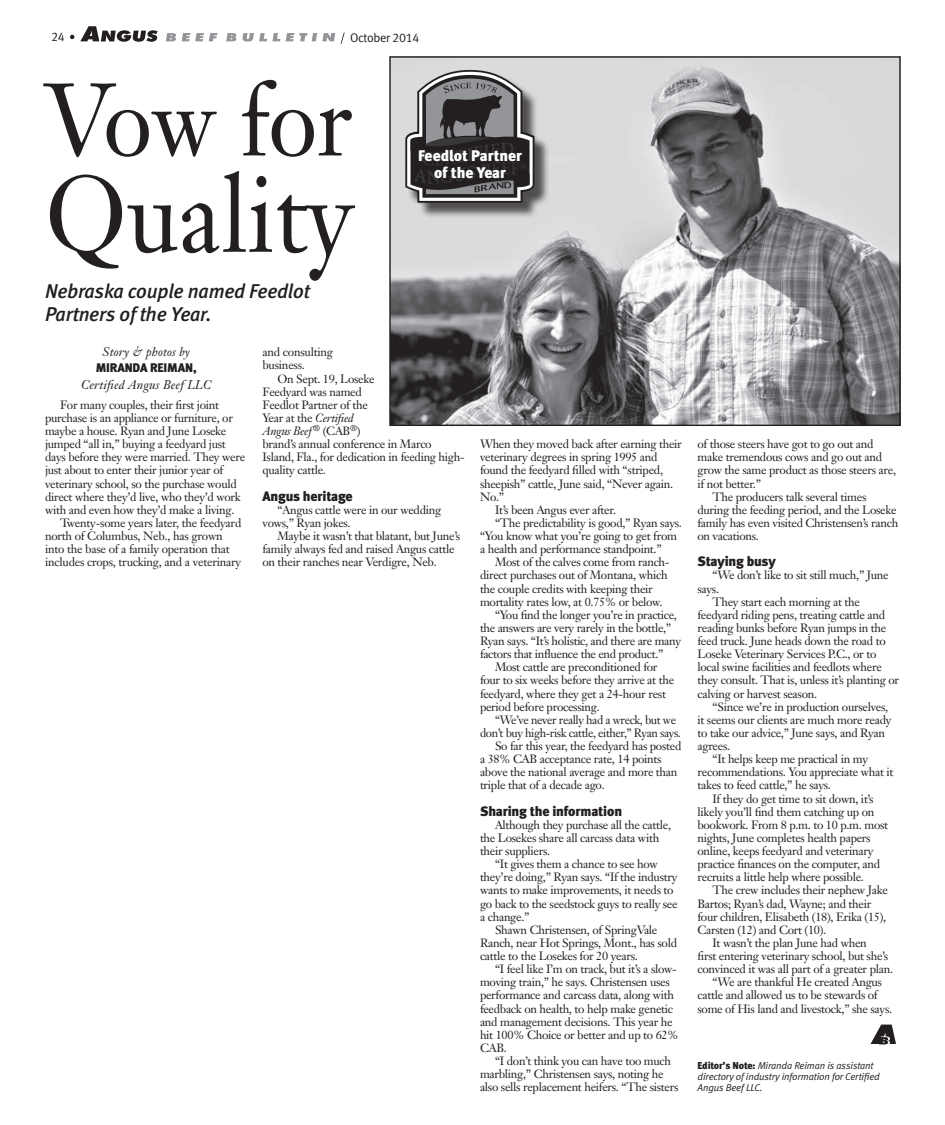
<style>
.page{position:relative;width:945px;height:1125px;background:#fff}
.page>*{position:absolute;margin:0;border:0;box-sizing:border-box;transform-origin:0 0}
.headline{font:106.88px "Janson Text";color:#231f20;scale:.9 1}
.headline-2{font:101px "Janson Text";color:#231f20;scale:.9 1}
.deck{font:italic 20px/22.5px "Meta Medium LF";letter-spacing:-.01em;color:#231f20}
.reverse_pull_quote{font:15.38px/17.1px "Meta Black LF";color:#fff;text-align:center}
.subhead{font:13.75px "Meta Black LF";letter-spacing:-.01em;color:#231f20}
.byline{font:italic 12.5px/16.2px "Janson Text";letter-spacing:.01em;color:#231f20;text-align:center}
.t1{font:12.5px "Meta Normal LF";letter-spacing:-.025em;color:#231f20}
.body_text{font:11.88px/13.1px "Janson Text";letter-spacing:-.025em;color:#231f20}
.editor_s_note{font:italic 10px/11.2px "Meta Normal LF";letter-spacing:-.01em;color:#231f20}
.s1{font-family:"Meta Black LF";font-style:normal}
.s2{font-style:italic}
</style>
<div class="page">
<svg style="left:80px;top:26px;width:78px;height:16px"></svg>
<svg style="left:166px;top:33px;width:10px;height:8px"></svg>
<svg style="left:182px;top:33px;width:35px;height:8px"></svg>
<svg style="left:226px;top:33px;width:10px;height:8px"></svg>
<svg style="left:243px;top:33px;width:37px;height:9px"></svg>
<svg style="left:286px;top:33px;width:49px;height:8px"></svg>
<svg style="left:70px;top:35px;width:4px;height:4px"></svg>
<svg style="left:341px;top:32px;width:4px;height:12px"></svg>
<svg style="left:871px;top:1025px;width:25px;height:19px"></svg>
<img style="left:391px;top:58px;width:508px;height:366px">
<div style="left:407px;top:72px;width:143px;height:146px;background:#231f20;opacity:.75"></div>
<svg style="left:405px;top:70px;width:130px;height:133px;background:#7c7b7d"></svg>
<div style="left:416px;top:147px;width:116px;height:42px;background:#231f20;opacity:.75"></div>
<p class="t1" style="left:51px;top:30px;width:15px">24</p>
<p class="t1" style="left:350px;top:31px;width:71px">October 2014</p>
<p class="headline-2" style="left:45px;top:56px;width:343px">Vow for</p>
<p class="headline" style="left:45px;top:147px;width:344px">Quality</p>
<p class="reverse_pull_quote" style="left:418px;top:147px;width:105px">Feedlot Partner of the Year</p>
<p class="deck" style="left:45px;top:280px;width:266px">Nebraska couple named Feedlot<br>Partners of the Year.</p>
<p class="byline" style="left:81px;top:344px;width:132px">Story &amp; photos by<br><span class="s1">MIRANDA REIMAN,<br></span>Certified Angus Beef LLC</p>
<p class="body_text" style="left:263px;top:345px;width:72px">and consulting business.</p>
<p class="body_text" style="left:263px;top:372px;width:204px;text-indent:15px">On Sept. 19, Loseke<br>Feedyard was named<br>Feedlot Partner of the<br>Year at the <span class="s2">Certified<br>Angus Beef</span> <sup>®</sup> (CAB<sup>®</sup>)<br>brand’s annual conference in Marco<br>Island, Fla., for dedication in feeding high&shy;quality cattle.</p>
<p class="subhead" style="left:263px;top:488px;width:92px">Angus heritage</p>
<p class="body_text" style="left:263px;top:503px;width:180px;text-indent:15px">“Angus cattle were in our wedding vows,” Ryan jokes.</p>
<p class="body_text" style="left:263px;top:529px;width:199px;text-indent:15px">Maybe it wasn’t that blatant, but June’s family always fed and raised Angus cattle on their ranches near Verdigre, Neb.</p>
<p class="body_text" style="left:45px;top:398px;width:202px;text-indent:15px">For many couples, their first joint purchase is an appliance or furniture, or maybe a house. Ryan and June Loseke jumped “all in,” buying a feedyard just days before they were married. They were just about to enter their junior year of veterinary school, so the purchase would direct where they’d live, who they’d work with and even how they’d make a living.</p>
<p class="body_text" style="left:45px;top:516px;width:198px;text-indent:15px">Twenty-some years later, the feedyard north of Columbus, Neb., has grown into the base of a family operation that includes crops, trucking, and a veterinary</p>
<p class="body_text" style="left:480px;top:437px;width:203px">When they moved back after earning their veterinary degrees in spring 1995 and found the feedyard filled with “striped, sheepish” cattle, June said, “Never again.<br>No.”</p>
<p class="body_text" style="left:495px;top:503px;width:123px">It’s been Angus ever after.</p>
<p class="body_text" style="left:480px;top:516px;width:203px;text-indent:15px">“The predictability is good,” Ryan says. “You know what you’re going to get from a health and performance standpoint.”</p>
<p class="body_text" style="left:480px;top:555px;width:191px;text-indent:15px">Most of the calves come from ranch&shy;direct purchases out of Montana, which the couple credits with keeping their mortality rates low, at 0.75% or below.</p>
<p class="body_text" style="left:480px;top:608px;width:203px;text-indent:15px">“You find the longer you’re in practice, the answers are very rarely in the bottle,” Ryan says. “It’s holistic, and there are many factors that influence the end product.”</p>
<p class="body_text" style="left:480px;top:660px;width:196px;text-indent:15px">Most cattle are preconditioned for four to six weeks before they arrive at the feedyard, where they get a 24-hour rest period before processing.</p>
<p class="body_text" style="left:480px;top:713px;width:202px;text-indent:15px">“We’ve never really had a wreck, but we don’t buy high-risk cattle, either,” Ryan says.</p>
<p class="body_text" style="left:480px;top:739px;width:203px;text-indent:15px">So far this year, the feedyard has posted a 38% CAB acceptance rate, 14 points above the national average and more than triple that of a decade ago.</p>
<p class="subhead" style="left:480px;top:803px;width:144px">Sharing the information</p>
<p class="body_text" style="left:480px;top:818px;width:193px;text-indent:15px">Although they purchase all the cattle, the Losekes share all carcass data with their suppliers.</p>
<p class="body_text" style="left:480px;top:857px;width:199px;text-indent:15px">“It gives them a chance to see how they’re doing,” Ryan says. “If the industry wants to make improvements, it needs to go back to the seedstock guys to really see a change.”</p>
<p class="body_text" style="left:480px;top:923px;width:199px;text-indent:15px">Shawn Christensen, of SpringVale<br>Ranch, near Hot Springs, Mont., has sold cattle to the Losekes for 20 years.</p>
<p class="body_text" style="left:480px;top:962px;width:200px;text-indent:15px">“I feel like I’m on track, but it’s a slow&shy;moving train,” he says. Christensen uses performance and carcass data, along with feedback on health, to help make genetic and management decisions. This year he hit 100% Choice or better and up to 62% CAB.</p>
<p class="body_text" style="left:480px;top:1054px;width:200px;text-indent:15px">“I don’t think you can have too much marbling,” Christensen says, noting he also sells replacement heifers. “The sisters</p>
<p class="body_text" style="left:698px;top:437px;width:200px">of those steers have got to go out and make tremendous cows and go out and grow the same product as those steers are, if not better.”</p>
<p class="body_text" style="left:698px;top:490px;width:202px;text-indent:15px">The producers talk several times during the feeding period, and the Loseke family has even visited Christensen’s ranch on vacations.</p>
<p class="subhead" style="left:698px;top:553px;width:80px">Staying busy</p>
<p class="body_text" style="left:698px;top:569px;width:193px;text-indent:15px">“We don’t like to sit still much,” June says.</p>
<p class="body_text" style="left:698px;top:595px;width:203px;text-indent:15px">They start each morning at the feedyard riding pens, treating cattle and reading bunks before Ryan jumps in the feed truck. June heads down the road to Loseke Veterinary Services P.C., or to local swine facilities and feedlots where they consult. That is, unless it’s planting or calving or harvest season.</p>
<p class="body_text" style="left:698px;top:700px;width:195px;text-indent:15px">“Since we’re in production ourselves, it seems our clients are much more ready to take our advice,” June says, and Ryan agrees.</p>
<p class="body_text" style="left:698px;top:752px;width:198px;text-indent:15px">“It helps keep me practical in my recommendations. You appreciate what it takes to feed cattle,” he says.</p>
<p class="body_text" style="left:698px;top:792px;width:192px;text-indent:15px">If they do get time to sit down, it’s likely you’ll find them catching up on bookwork. From 8 p.m. to 10 p.m. most nights, June completes health papers online, keeps feedyard and veterinary practice finances on the computer, and recruits a little help where possible.</p>
<p class="body_text" style="left:698px;top:884px;width:192px;text-indent:15px">The crew includes their nephew Jake Bartos; Ryan’s dad, Wayne; and their four children, Elisabeth (18), Erika (15), Carsten (12) and Cort (10).</p>
<p class="body_text" style="left:698px;top:936px;width:197px;text-indent:15px">It wasn’t the plan June had when<br>first entering veterinary school, but she’s convinced it was all part of a greater plan.</p>
<p class="body_text" style="left:698px;top:975px;width:196px;text-indent:15px">“We are thankful He created Angus cattle and allowed us to be stewards of some of His land and livestock,” she says.</p>
<p class="editor_s_note" style="left:698px;top:1060px;width:184px"><span class="s1">Editor’s Note:</span> Miranda Reiman is assistant directory of industry information for Certified<br>Angus Beef LLC.</p>
</div>
